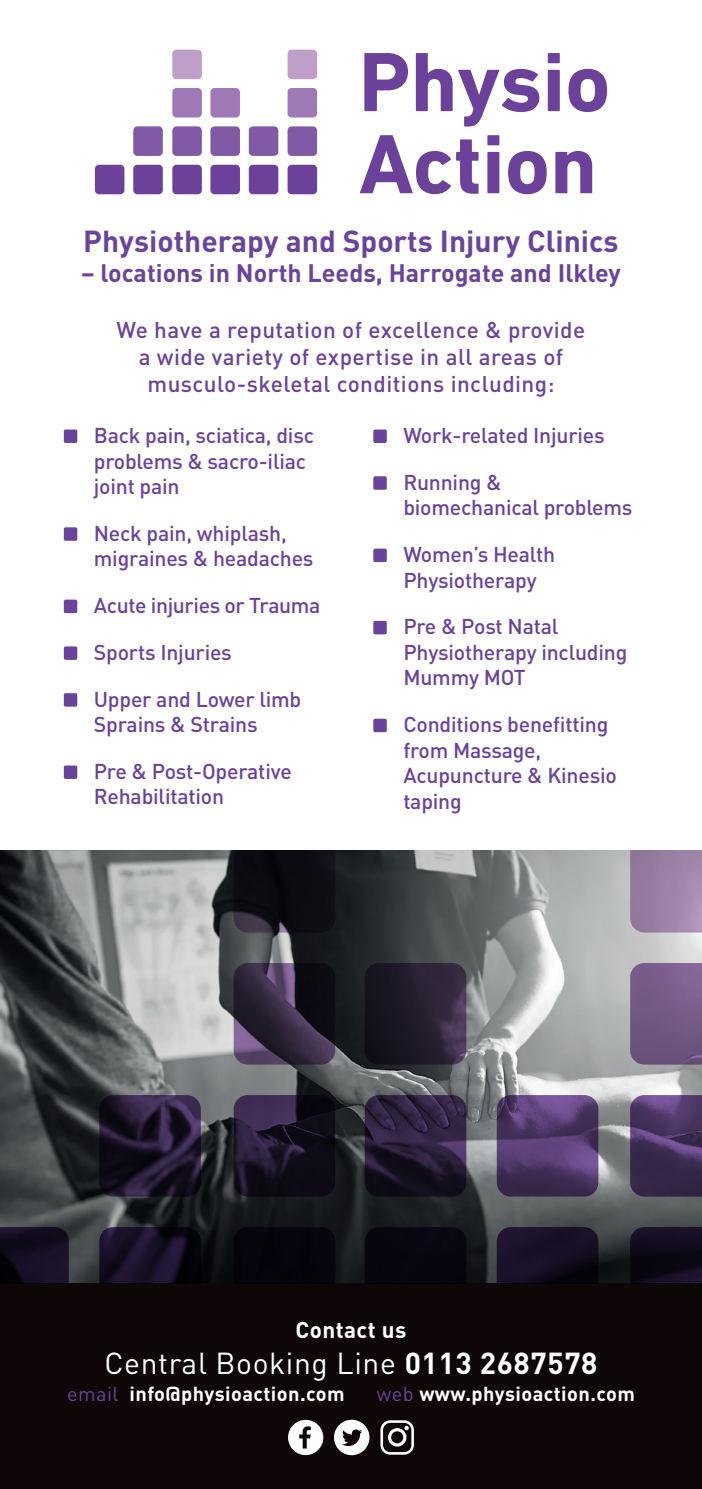
<style>
.page{position:relative;width:702px;height:1489px;background:#fff}
.page>*{position:absolute;margin:0;border:0;box-sizing:border-box;transform-origin:0 0}
.t1{font:700 30px "DIN";color:#6a439a}
.t2{font:30px "DIN";letter-spacing:.02em;color:#fff}
.t3{font:700 25px "DIN";color:#6a439a}
.t4{font:500 22.5px/27px "DIN";letter-spacing:.02em;color:#6a439a;text-align:center}
.t5{font:700 22.5px "DIN";letter-spacing:.02em;color:#fff}
.t6{font:500 21.25px/25.5px "DIN";letter-spacing:-.01em;color:#6a439a}
.t7{font:700 20px "DIN";letter-spacing:.02em;color:#fff}
.s1{font-weight:700}
.s2{font-weight:400;color:#6a439a}
</style>
<div class="page">
<div style="left:95px;top:165px;width:29px;height:29px;background:#6b4199;border-radius:4px"></div>
<div style="left:133px;top:165px;width:30px;height:29px;background:#6b4199;border-radius:4px"></div>
<div style="left:133px;top:126px;width:30px;height:30px;background:#805aa5;border-radius:4px"></div>
<div style="left:287px;top:165px;width:30px;height:29px;background:#6b4199;border-radius:4px"></div>
<div style="left:287px;top:126px;width:30px;height:30px;background:#805aa5;border-radius:4px"></div>
<div style="left:287px;top:88px;width:30px;height:29px;background:#9f79b6;border-radius:4px"></div>
<div style="left:287px;top:50px;width:30px;height:29px;background:#bf9eca;border-radius:4px"></div>
<div style="left:210px;top:165px;width:30px;height:29px;background:#6b4199;border-radius:4px"></div>
<div style="left:249px;top:165px;width:29px;height:29px;background:#6b4199;border-radius:4px"></div>
<div style="left:172px;top:165px;width:30px;height:29px;background:#6b4199;border-radius:4px"></div>
<div style="left:210px;top:126px;width:30px;height:30px;background:#805aa5;border-radius:4px"></div>
<div style="left:249px;top:126px;width:29px;height:30px;background:#805aa5;border-radius:4px"></div>
<div style="left:172px;top:126px;width:30px;height:30px;background:#805aa5;border-radius:4px"></div>
<div style="left:210px;top:88px;width:30px;height:29px;background:#9f79b6;border-radius:4px"></div>
<div style="left:172px;top:88px;width:30px;height:29px;background:#9f79b6;border-radius:4px"></div>
<div style="left:172px;top:50px;width:30px;height:29px;background:#bf9eca;border-radius:4px"></div>
<svg style="left:364px;top:53px;width:44px;height:58px"></svg>
<svg style="left:416px;top:53px;width:36px;height:58px"></svg>
<svg style="left:458px;top:69px;width:81px;height:57px"></svg>
<svg style="left:547px;top:53px;width:12px;height:58px"></svg>
<svg style="left:568px;top:69px;width:39px;height:43px"></svg>
<svg style="left:360px;top:135px;width:118px;height:59px"></svg>
<svg style="left:487px;top:135px;width:12px;height:58px"></svg>
<svg style="left:508px;top:151px;width:38px;height:43px"></svg>
<svg style="left:555px;top:151px;width:37px;height:42px"></svg>
<img style="left:0;top:850px;width:702px;height:433px">
<div style="left:0;top:1283px;width:702px;height:205px;background:#0e0607"></div>
<div style="left:64px;top:429px;width:13px;height:14px;background:#6a439a;border-radius:2px"></div>
<div style="left:64px;top:527px;width:13px;height:14px;background:#6a439a;border-radius:2px"></div>
<div style="left:64px;top:599px;width:13px;height:14px;background:#6a439a;border-radius:2px"></div>
<div style="left:64px;top:646px;width:13px;height:14px;background:#6a439a;border-radius:2px"></div>
<div style="left:64px;top:693px;width:13px;height:13px;background:#6a439a;border-radius:2px"></div>
<div style="left:64px;top:765px;width:13px;height:14px;background:#6a439a;border-radius:2px"></div>
<div style="left:373px;top:429px;width:14px;height:14px;background:#6a439a;border-radius:2px"></div>
<div style="left:373px;top:476px;width:14px;height:14px;background:#6a439a;border-radius:2px"></div>
<div style="left:373px;top:548px;width:14px;height:14px;background:#6a439a;border-radius:2px"></div>
<div style="left:373px;top:621px;width:14px;height:13px;background:#6a439a;border-radius:2px"></div>
<div style="left:373px;top:718px;width:14px;height:14px;background:#6a439a;border-radius:2px"></div>
<svg style="left:0;top:1226px;width:69px;height:57px;background:#150e21"></svg>
<svg style="left:99px;top:1226px;width:102px;height:57px;background:#170f23"></svg>
<svg style="left:99px;top:1095px;width:102px;height:101px;background:#21182e"></svg>
<svg style="left:630px;top:1226px;width:72px;height:57px;background:#120d1d"></svg>
<svg style="left:630px;top:1095px;width:72px;height:101px;background:#48345e"></svg>
<svg style="left:630px;top:963px;width:72px;height:101px;background:#745a87"></svg>
<svg style="left:630px;top:850px;width:72px;height:82px;background:#9c82a6"></svg>
<div style="left:365px;top:1226px;width:101px;height:57px;background:#080510"></div>
<svg style="left:497px;top:1226px;width:101px;height:57px;background:#181025"></svg>
<div style="left:234px;top:1226px;width:101px;height:57px;background:#07040d"></div>
<svg style="left:365px;top:1095px;width:101px;height:101px;background:#271c36"></svg>
<svg style="left:497px;top:1094px;width:101px;height:102px;background:#533c6c"></svg>
<svg style="left:234px;top:1094px;width:101px;height:102px;background:#1e162a"></svg>
<svg style="left:365px;top:963px;width:101px;height:101px;background:#261e2f"></svg>
<svg style="left:234px;top:963px;width:101px;height:101px;background:#33283e"></svg>
<svg style="left:234px;top:850px;width:101px;height:82px;background:#100f16"></svg>
<svg style="left:380px;top:1420px;width:34px;height:34px"></svg>
<svg style="left:288px;top:1419px;width:35px;height:35px"></svg>
<svg style="left:334px;top:1419px;width:35px;height:35px"></svg>
<h1 class="t1" style="left:83px;top:221px;width:537px">Physiotherapy and Sports Injury Clinics</h1>
<p class="t3" style="left:81px;top:256px;width:541px">– locations in North Leeds, Harrogate and Ilkley</p>
<p class="t4" style="left:117px;top:315px;width:470px">We have a reputation of excellence &amp; provide a wide variety of expertise in all areas of musculo-skeletal conditions including:</p>
<p class="t6" style="left:94px;top:422px;width:222px">Back pain, sciatica, disc problems &amp; sacro-iliac joint pain</p>
<p class="t6" style="left:94px;top:519px;width:221px">Neck pain, whiplash, migraines &amp; headaches</p>
<p class="t6" style="left:94px;top:592px;width:228px">Acute injuries or Trauma</p>
<p class="t6" style="left:94px;top:638px;width:140px">Sports Injuries</p>
<p class="t6" style="left:94px;top:685px;width:209px">Upper and Lower limb<br>Sprains &amp; Strains</p>
<p class="t6" style="left:94px;top:757px;width:199px">Pre &amp; Post-Operative<br>Rehabilitation</p>
<p class="t6" style="left:403px;top:422px;width:203px">Work-related Injuries</p>
<p class="t6" style="left:403px;top:468px;width:231px">Running &amp; biomechanical problems</p>
<p class="t6" style="left:403px;top:541px;width:153px">Women’s Health<br>Physiotherapy</p>
<p class="t6" style="left:403px;top:613px;width:225px">Pre &amp; Post Natal<br>Physiotherapy including<br>Mummy MOT</p>
<p class="t6" style="left:403px;top:711px;width:215px">Conditions benefitting from Massage,<br>Acupuncture &amp; Kinesio taping</p>
<p class="t5" style="left:295px;top:1314px;width:113px">Contact us</p>
<h1 class="t2" style="left:104px;top:1343px;width:494px">Central Booking Line <span class="s1">0113 2687578</span></h1>
<p class="t7" style="left:67px;top:1380px;width:279px"><span class="s2">email</span> info@physioaction.com</p>
<p class="t7" style="left:377px;top:1380px;width:259px"><span class="s2">web</span> www.physioaction.com</p>
</div>
